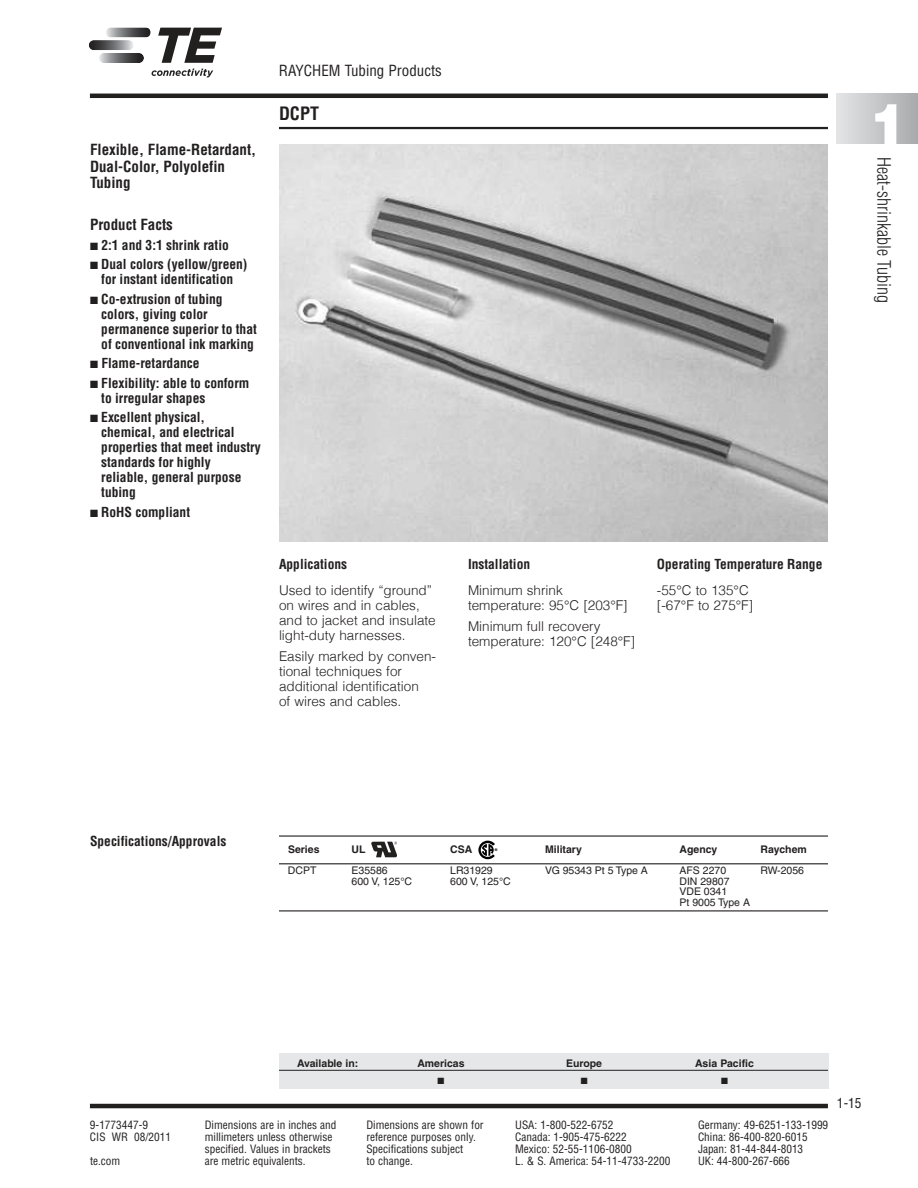
<style>
.page{position:relative;width:918px;height:1188px;background:#fff}
.page>*{position:absolute;margin:0;border:0;box-sizing:border-box;transform-origin:0 0}
.t1{font:900 57px "Helvetica";color:#fff}
.t2{font:300 condensed 18px "Helvetica";color:#221f1f}
.t3{font:700 condensed 18px "Helvetica";color:#221f1f}
.t4{font:700 condensed 15px/16.5px "Helvetica";color:#221f1f}
.t5{font:condensed 15px "Helvetica";color:#221f1f}
.t6{font:700 condensed 13.5px/15px "Helvetica";color:#221f1f}
.t7{font:300 13.5px/15px "Helvetica";color:#221f1f}
.t8{font:condensed 13.5px "Helvetica";color:#221f1f}
.t9{font:condensed 11.25px "Helvetica";color:#221f1f}
.t10{font:10.5px/10.5px "Helvetica";color:#221f1f}
.t11{font:700 10.5px "Helvetica";color:#221f1f}
.t12{font:9px "Zapf Dingbats";color:#221f1f}
.t13{font:700 3.6px "Helvetica";color:#000}
</style>
<div class="page">
<div style="left:279px;top:1053px;width:549px;height:35px;background:#e6e7e8"></div>
<hr style="left:279px;top:1070px;width:549px;height:1px;background:#221f1f">
<img style="left:279px;top:144px;width:549px;height:397px">
<hr style="left:279px;top:835px;width:549px;height:2px;background:#221f1f">
<hr style="left:279px;top:863px;width:549px;height:1px;background:#221f1f">
<hr style="left:279px;top:910px;width:549px;height:1px;background:#221f1f">
<svg style="left:371px;top:842px;width:26px;height:15px"></svg>
<svg style="left:478px;top:841px;width:17px;height:18px"></svg>
<hr style="left:90px;top:1104px;width:738px;height:4px;background:#221f1f">
<hr style="left:90px;top:94px;width:738px;height:4px;background:#221f1f">
<hr style="left:279px;top:127px;width:549px;height:2px;background:#221f1f">
<img style="left:106px;top:27px;width:45px;height:11px">
<img style="left:99px;top:53px;width:45px;height:10px">
<img style="left:89px;top:40px;width:44px;height:10px">
<svg style="left:158px;top:28px;width:64px;height:35px"></svg>
<svg style="left:152px;top:69px;width:61px;height:8px"></svg>
<p class="t4" style="left:90px;top:143px;width:168px">Flexible, Flame-Retardant,<br>Dual-Color, Polyolefin<br>Tubing</p>
<p class="t4" style="left:90px;top:218px;width:84px">Product Facts</p>
<p class="t6" style="left:90px;top:239px;width:140px">■ 2:1 and 3:1 shrink ratio</p>
<p class="t6" style="left:90px;top:258px;width:159px;text-align:center">■ Dual colors (yellow/green) for instant identification</p>
<p class="t6" style="left:101px;top:293px;width:157px;text-indent:-11px">■ Co-extrusion of tubing colors, giving color permanence superior to that of conventional ink marking</p>
<p class="t6" style="left:90px;top:357px;width:111px">■ Flame-retardance</p>
<p class="t6" style="left:101px;top:377px;width:150px;text-indent:-11px">■ Flexibility: able to conform to irregular shapes</p>
<p class="t6" style="left:101px;top:411px;width:161px;text-indent:-11px">■ Excellent physical, chemical, and electrical properties that meet industry standards for highly reliable, general purpose tubing</p>
<p class="t6" style="left:90px;top:506px;width:102px">■ RoHS compliant</p>
<p class="t5" style="left:279px;top:64px;width:164px">RAYCHEM Tubing Products</p>
<h2 class="t3" style="left:279px;top:106px;width:42px">DCPT</h2>
<p class="t6" style="left:279px;top:558px;width:70px">Applications</p>
<p class="t7" style="left:279px;top:584px;width:158px">Used to identify “ground” on wires and in cables, and to jacket and insulate light-duty harnesses.</p>
<p class="t7" style="left:279px;top:650px;width:159px">Easily marked by conven&shy;tional techniques for additional identification<br>of wires and cables.</p>
<p class="t6" style="left:468px;top:558px;width:64px">Installation</p>
<p class="t7" style="left:468px;top:584px;width:161px">Minimum shrink temperature: 95°C [203°F]</p>
<p class="t7" style="left:468px;top:620px;width:169px">Minimum full recovery temperature: 120°C [248°F]</p>
<p class="t6" style="left:657px;top:558px;width:167px">Operating Temperature Range</p>
<p class="t7" style="left:657px;top:584px;width:98px">-55°C to 135°C [-67°F to 275°F]</p>
<p class="t6" style="left:90px;top:834px;width:138px">Specifications/Approvals</p>
<p class="t11" style="left:288px;top:846px;width:33px">Series</p>
<p class="t11" style="left:352px;top:846px;width:15px">UL</p>
<p class="t11" style="left:450px;top:846px;width:24px">CSA</p>
<p class="t11" style="left:545px;top:846px;width:38px">Military</p>
<p class="t11" style="left:679px;top:846px;width:39px">Agency</p>
<p class="t11" style="left:760px;top:846px;width:48px">Raychem</p>
<p class="t10" style="left:288px;top:866px;width:30px">DCPT</p>
<p class="t10" style="left:352px;top:866px;width:38px">E35586</p>
<p class="t10" style="left:450px;top:866px;width:44px">LR31929</p>
<p class="t10" style="left:545px;top:866px;width:104px">VG 95343 Pt 5 Type A</p>
<p class="t10" style="left:679px;top:866px;width:48px">AFS 2270</p>
<p class="t10" style="left:760px;top:866px;width:45px">RW-2056</p>
<p class="t10" style="left:352px;top:877px;width:62px">600 V, 125°C</p>
<p class="t10" style="left:450px;top:877px;width:62px">600 V, 125°C</p>
<p class="t10" style="left:679px;top:877px;width:72px">DIN 29807<br>VDE 0341<br>Pt 9005 Type A</p>
<p class="t13" style="left:495px;top:848px;width:4px">®</p>
<h1 class="t1" style="left:870px;top:92px;width:40px">1</h1>
<h2 class="t2" style="left:891px;top:157px;width:147px;rotate:90deg">Heat-shrinkable Tubing</h2>
<p class="t11" style="left:297px;top:1059px;width:63px">Available in:</p>
<p class="t11" style="left:417px;top:1059px;width:49px">Americas</p>
<p class="t11" style="left:566px;top:1059px;width:37px">Europe</p>
<p class="t11" style="left:695px;top:1059px;width:60px">Asia Pacific</p>
<p class="t12" style="left:438px;top:1076px;width:8px">■</p>
<p class="t12" style="left:581px;top:1076px;width:8px">■</p>
<p class="t12" style="left:721px;top:1076px;width:8px">■</p>
<p class="t9" style="left:90px;top:1120px;width:60px">9-1773447-9</p>
<p class="t9" style="left:205px;top:1120px;width:133px">Dimensions are in inches and</p>
<p class="t9" style="left:366px;top:1120px;width:119px">Dimensions are shown for</p>
<p class="t9" style="left:515px;top:1120px;width:100px">USA: 1-800-522-6752</p>
<p class="t9" style="left:698px;top:1120px;width:132px">Germany: 49-6251-133-1999</p>
<p class="t9" style="left:90px;top:1132px;width:83px">CIS WR 08/2011</p>
<p class="t9" style="left:205px;top:1132px;width:129px">millimeters unless otherwise</p>
<p class="t9" style="left:366px;top:1132px;width:111px">reference purposes only.</p>
<p class="t9" style="left:515px;top:1132px;width:113px">Canada: 1-905-475-6222</p>
<p class="t9" style="left:698px;top:1132px;width:111px">China: 86-400-820-6015</p>
<p class="t9" style="left:205px;top:1144px;width:128px">specified. Values in brackets</p>
<p class="t9" style="left:366px;top:1144px;width:98px">Specifications subject</p>
<p class="t9" style="left:515px;top:1144px;width:118px">Mexico: 52-55-1106-0800</p>
<p class="t9" style="left:698px;top:1144px;width:107px">Japan: 81-44-844-8013</p>
<p class="t9" style="left:90px;top:1156px;width:32px">te.com</p>
<p class="t9" style="left:205px;top:1156px;width:102px">are metric equivalents.</p>
<p class="t9" style="left:366px;top:1156px;width:48px">to change.</p>
<p class="t9" style="left:515px;top:1156px;width:157px">L. &amp; S. America: 54-11-4733-2200</p>
<p class="t9" style="left:698px;top:1156px;width:93px">UK: 44-800-267-666</p>
<p class="t8" style="left:837px;top:1098px;width:26px">1-15</p>
</div>
